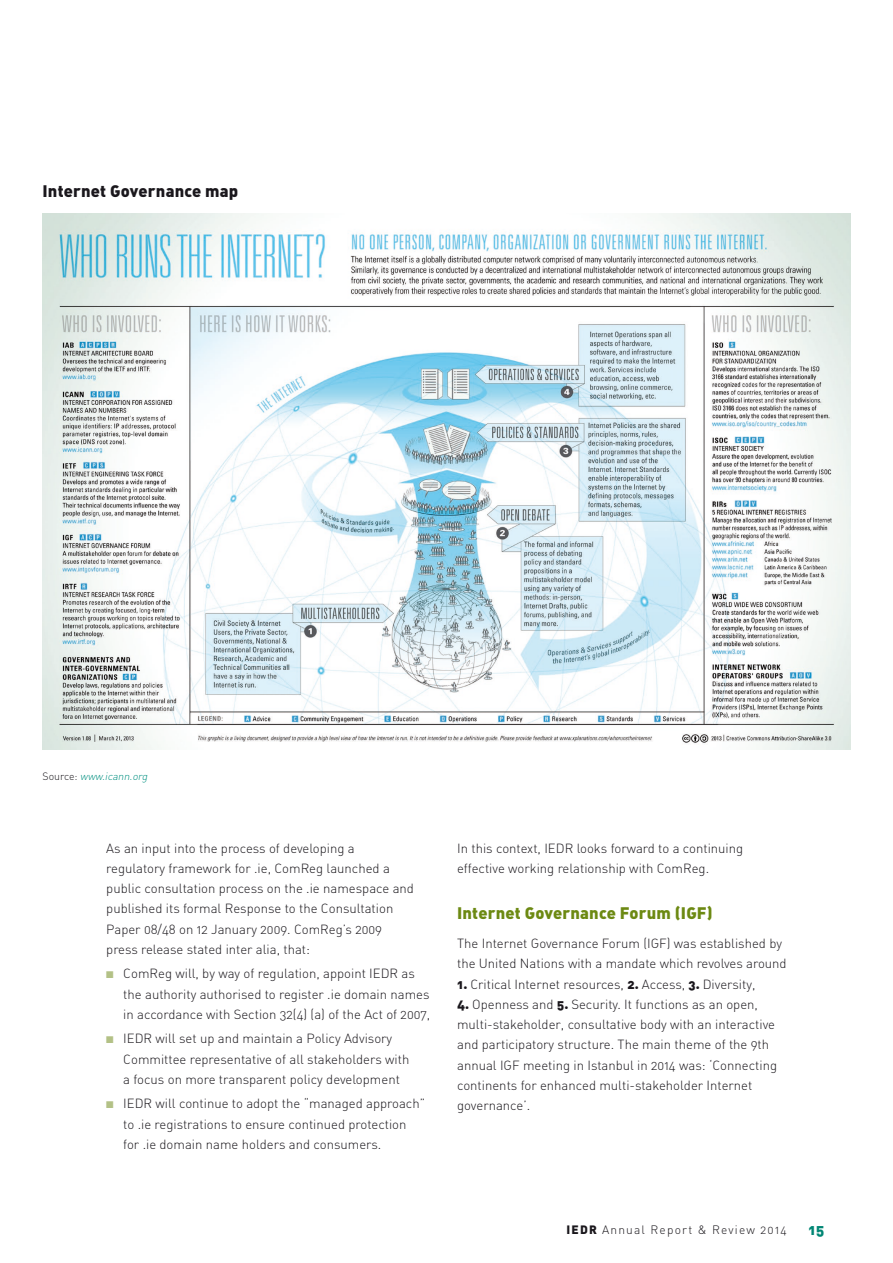
<style>
.page{position:relative;width:893px;height:1263px;background:#fff}
.page>*{position:absolute;margin:0;border:0;box-sizing:border-box;transform-origin:0 0}
.Head_II{font:16.5px "DIN Black Alternate";letter-spacing:.01em;color:#6c8912}
.Head_II-2{font:16.5px "DIN Black Alternate";letter-spacing:.01em;color:#1a171c}
.Folio{font:15px "DIN Black Alternate";color:#008674}
.Body_Text__2{font:13.2px/20.2px "DIN Light Alternate";color:#1a171c}
.Body_4-4__1{font:13.2px/20.2px "DIN Light Alternate";color:#1a171c}
.Body_Text__1{font:13.2px/20.2px "DIN Light Alternate";color:#1a171c}
.Body_4-4__2{font:13.2px/20.2px "DIN Light Alternate";color:#1a171c}
.t1{font:12px "DIN Light Alternate";letter-spacing:.1em;color:#1a171c}
.Source__0{font:italic 10.5px "DIN Light Alternate";color:#009080}
.s1{font-style:normal;color:#1a171c}
.s2{color:#b3c186}
.s3{font-family:"DIN Black Alternate"}
</style>
<div class="page">
<img style="left:43px;top:214px;width:807px;height:535px">
<p class="Head_II-2" style="left:43px;top:180px;width:197px">Internet Governance map</p>
<p class="Source__0" style="left:43px;top:770px;width:109px"><span class="s1">S o u rce :</span> www.icann.org</p>
<p class="Body_Text__1" style="left:106px;top:837px;width:309px">As an input into the process of developing a regulatory framework for .ie, ComReg launched a public consultation process on the .ie namespace and published its formal Response to the Consultation Paper 08/48 on 12 January 2009. ComReg’s 2009 press release stated inter alia, that:</p>
<p class="Body_4-4__1" style="left:123px;top:963px;width:308px;text-indent:-17px"><span class="s2">■</span> ComReg will, by way of regulation, appoint IEDR as the authority authorised to register .ie domain names in accordance with Section 32(4) (a) of the Act of 2007,</p>
<p class="Body_4-4__1" style="left:123px;top:1028px;width:287px;text-indent:-17px"><span class="s2">■</span> IEDR will set up and maintain a Policy Advisory<br>Committee representative of all stakeholders with a focus on more transparent policy development</p>
<p class="Body_4-4__2" style="left:123px;top:1093px;width:303px;text-indent:-17px"><span class="s2">■</span> IEDR will continue to adopt the “managed approach” to .ie registrations to ensure continued protection for .ie domain name holders and consumers.</p>
<p class="Body_Text__2" style="left:457px;top:837px;width:288px">In this context, IEDR looks forward to a continuing effective working relationship with ComReg.</p>
<p class="Head_II" style="left:457px;top:902px;width:257px">Internet Governance Forum (IGF)</p>
<p class="Body_Text__2" style="left:457px;top:933px;width:331px">The Internet Governance Forum (IGF) was established by the United Nations with a mandate which revolves around</p>
<p class="Body_Text__2" style="left:457px;top:973px;width:300px"><span class="s3">1.</span> Critical Internet resources, <span class="s3">2.</span> Access, <span class="s3">3.</span> Diversity,</p>
<p class="Body_Text__2" style="left:457px;top:994px;width:321px"><span class="s3">4.</span> Openness and <span class="s3">5.</span> Security. It functions as an open, multi-stakeholder, consultative body with an interactive and participatory structure. The main theme of the 9th annual IGF meeting in Istanbul in 2014 was: ‘Connecting continents for enhanced multi-stakeholder Internet governance’.</p>
<p class="t1" style="left:567px;top:1222px;width:222px"><span class="s3">IEDR</span> Annual Report &amp; Review 2014</p>
<p class="Folio" style="left:809px;top:1220px;width:17px">15</p>
</div>
